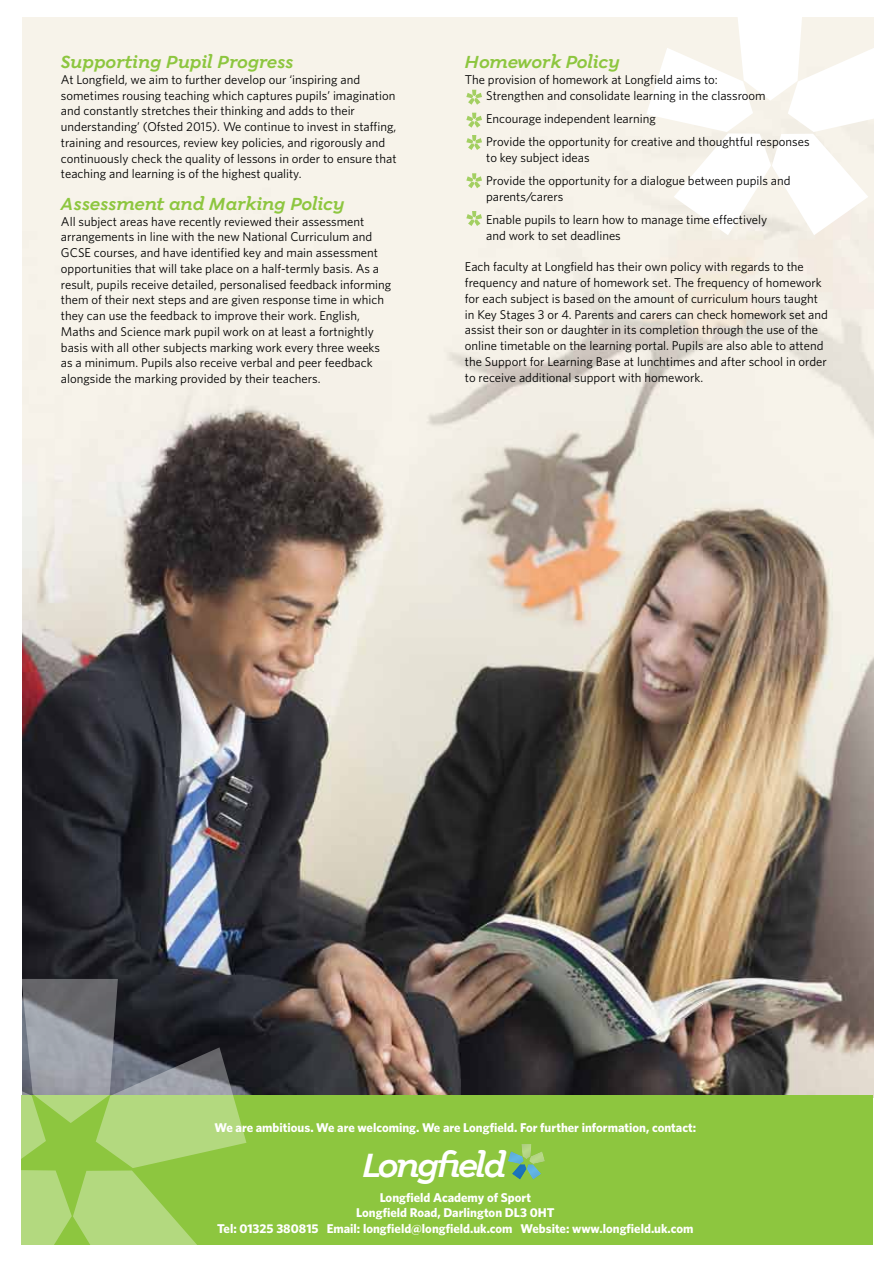
<style>
.page{position:relative;width:893px;height:1263px;background:#fff}
.page>*{position:absolute;margin:0;border:0;box-sizing:border-box;transform-origin:0 0}
.t1{font:700 34.65px "Everything";letter-spacing:-.06em;color:#fff}
.t2{font:700 18px "Everything";color:#8dc63f}
.t3{font:12.75px/15.8px "Whitney";color:#000}
.t4{font:700 12.75px/15.8px "Whitney";color:#fff;text-align:center}
</style>
<div class="page">
<img style="left:22px;top:17px;width:852px;height:1080px">
<svg style="left:646px;top:17px;width:228px;height:218px"></svg>
<div style="left:21px;top:1095px;width:852px;height:150px;background:#8dc63f"></div>
<svg style="left:466px;top:90px;width:16px;height:15px"></svg>
<svg style="left:466px;top:113px;width:16px;height:15px"></svg>
<svg style="left:466px;top:135px;width:16px;height:15px"></svg>
<svg style="left:466px;top:173px;width:16px;height:15px"></svg>
<svg style="left:466px;top:211px;width:16px;height:15px"></svg>
<svg style="left:21px;top:979px;width:225px;height:266px"></svg>
<div style="left:524px;top:1163px;width:18px;height:18px;background:#000;opacity:.31"></div>
<svg style="left:508px;top:1144px;width:37px;height:35px"></svg>
<h2 class="t2" style="left:61px;top:50px;width:234px">Supporting Pupil Progress</h2>
<p class="t3" style="left:61px;top:71px;width:337px">At Longfield, we aim to further develop our ‘inspiring and sometimes rousing teaching which captures pupils’ imagination and constantly stretches their thinking and adds to their understanding’ (Ofsted 2015). We continue to invest in staffing, training and resources, review key policies, and rigorously and continuously check the quality of lessons in order to ensure that teaching and learning is of the highest quality.</p>
<h2 class="t2" style="left:61px;top:192px;width:285px">Assessment and Marking Policy</h2>
<p class="t3" style="left:61px;top:213px;width:332px">All subject areas have recently reviewed their assessment arrangements in line with the new National Curriculum and GCSE courses, and have identified key and main assessment opportunities that will take place on a half-termly basis. As a result, pupils receive detailed, personalised feedback informing them of their next steps and are given response time in which they can use the feedback to improve their work. English, Maths and Science mark pupil work on at least a fortnightly basis with all other subjects marking work every three weeks as a minimum. Pupils also receive verbal and peer feedback alongside the marking provided by their teachers.</p>
<h2 class="t2" style="left:465px;top:50px;width:156px">Homework Policy</h2>
<p class="t3" style="left:486px;top:71px;width:281px;text-indent:-21px">The provision of homework at Longfield aims to:<br>Strengthen and consolidate learning in the classroom</p>
<p class="t3" style="left:486px;top:106px;width:325px;line-height:23.2px">Encourage independent learning<br>Provide the opportunity for creative and thoughtful responses</p>
<p class="t3" style="left:486px;top:145px;width:306px;line-height:23.2px">to key subject ideas<br>Provide the opportunity for a dialogue between pupils and</p>
<p class="t3" style="left:486px;top:184px;width:283px;line-height:23.2px">parents/carers<br>Enable pupils to learn how to manage time effectively</p>
<p class="t3" style="left:486px;top:227px;width:136px">and work to set deadlines</p>
<p class="t3" style="left:465px;top:259px;width:364px">Each faculty at Longfield has their own policy with regards to the frequency and nature of homework set. The frequency of homework for each subject is based on the amount of curriculum hours taught in Key Stages 3 or 4. Parents and carers can check homework set and assist their son or daughter in its completion through the use of the online timetable on the learning portal. Pupils are also able to attend the Support for Learning Base at lunchtimes and after school in order to receive additional support with homework.</p>
<p class="t4" style="left:215px;top:1119px;width:483px">We are ambitious. We are welcoming. We are Longfield. For further information, contact:</p>
<h1 class="t1" style="left:362px;top:1143px;width:145px">Longfield</h1>
<p class="t4" style="left:217px;top:1189px;width:478px">Longfield Academy of Sport<br>Longfield Road, Darlington DL3 0HT<br>Tel: 01325 380815 Email: longfield@longfield.uk.com Website: www.longfield.uk.com</p>
</div>
